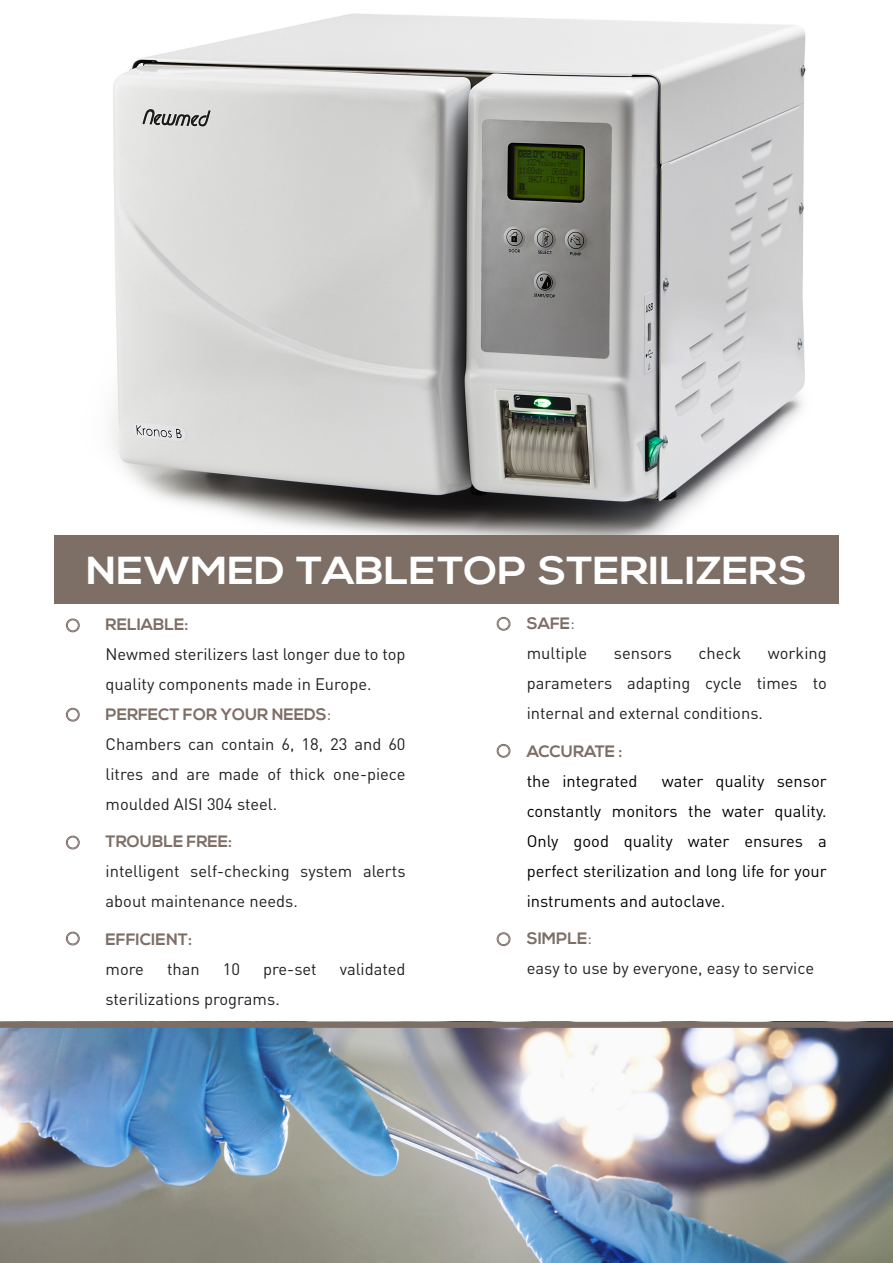
<style>
.page{position:relative;width:893px;height:1263px;background:#fff}
.page>*{position:absolute;margin:0;border:0;box-sizing:border-box;transform-origin:0 0}
.t1{font:700 39px "Nexa";color:#fff;scale:1.1 1}
.t2{font:16.5px/30px "DIN";color:#231f20}
.t3{font:16.5px/30px "DIN";color:#000;text-align:justify}
.t4{font:700 16.5px "Nexa";color:#7d6e66}
.s1{font-family:"DIN";font-weight:400}
</style>
<div class="page">
<img style="left:0;top:1028px;width:893px;height:235px">
<img style="left:112px;top:13px;width:694px;height:522px">
<div style="left:54px;top:535px;width:785px;height:68px;background:#7d6e66"></div>
<div style="left:0;top:1022px;width:893px;height:6px;background:#7d6e66"></div>
<div style="left:66px;top:619px;width:13px;height:13px;border:1px solid #7d6e66;border-radius:50%"></div>
<div style="left:67px;top:619px;width:12px;height:12px;border:1px solid #7d6e66;border-radius:50%"></div>
<div style="left:66px;top:708px;width:13px;height:13px;border:1px solid #7d6e66;border-radius:50%"></div>
<div style="left:67px;top:709px;width:12px;height:11px;border:1px solid #7d6e66;border-radius:50%"></div>
<div style="left:66px;top:836px;width:13px;height:13px;border:1px solid #7d6e66;border-radius:50%"></div>
<div style="left:67px;top:837px;width:12px;height:11px;border:1px solid #7d6e66;border-radius:50%"></div>
<div style="left:497px;top:617px;width:13px;height:13px;border:1px solid #7d6e66;border-radius:50%"></div>
<div style="left:498px;top:618px;width:11px;height:12px;border:1px solid #7d6e66;border-radius:50%"></div>
<div style="left:497px;top:744px;width:13px;height:13px;border:1px solid #7d6e66;border-radius:50%"></div>
<div style="left:498px;top:745px;width:11px;height:12px;border:1px solid #7d6e66;border-radius:50%"></div>
<div style="left:66px;top:932px;width:13px;height:13px;border:1px solid #7d6e66;border-radius:50%"></div>
<div style="left:67px;top:933px;width:12px;height:11px;border:1px solid #7d6e66;border-radius:50%"></div>
<div style="left:497px;top:932px;width:13px;height:14px;border:1px solid #7d6e66;border-radius:50%"></div>
<div style="left:498px;top:933px;width:11px;height:12px;border:1px solid #7d6e66;border-radius:50%"></div>
<p class="t1" style="left:86px;top:548px;width:657px">NEWMED TABLETOP STERILIZERS</p>
<p class="t4" style="left:106px;top:614px;width:84px">RELIABLE:</p>
<p class="t2" style="left:106px;top:638px;width:301px">Newmed sterilizers last longer due to top quality components made in Europe.</p>
<p class="t4" style="left:106px;top:704px;width:227px">PERFECT FOR YOUR NEEDS<span class="s1">:</span></p>
<p class="t2" style="left:106px;top:728px;width:301px;text-align:justify">Chambers can contain 6, 18, 23 and 60 litres and are made of thick one-piece moulded AISI 304 steel.</p>
<p class="t4" style="left:106px;top:832px;width:128px">TROUBLE FREE:</p>
<p class="t2" style="left:106px;top:856px;width:301px">intelligent self-checking system alerts about maintenance needs.</p>
<p class="t4" style="left:106px;top:929px;width:88px">EFFICIENT:</p>
<p class="t2" style="left:106px;top:953px;width:40px">more</p>
<p class="t2" style="left:167px;top:953px;width:34px">than</p>
<p class="t2" style="left:223px;top:953px;width:19px">10</p>
<p class="t2" style="left:263px;top:953px;width:55px">pre-set</p>
<p class="t2" style="left:340px;top:953px;width:67px">validated</p>
<p class="t2" style="left:106px;top:983px;width:176px">sterilizations programs.</p>
<p class="t4" style="left:527px;top:614px;width:50px">SAFE<span class="s1">:</span></p>
<p class="t2" style="left:527px;top:638px;width:62px">multiple</p>
<p class="t2" style="left:614px;top:638px;width:60px">sensors</p>
<p class="t2" style="left:698px;top:638px;width:45px">check</p>
<p class="t2" style="left:527px;top:638px;width:301px;text-align:justify;text-indent:241px">working parameters adapting cycle times to internal and external conditions.</p>
<p class="t4" style="left:527px;top:741px;width:97px">ACCURATE :</p>
<p class="t3" style="left:527px;top:765px;width:112px">the integrated</p>
<p class="t3" style="left:527px;top:765px;width:301px;text-indent:135px">water quality sensor constantly monitors the water quality.<br>Only good quality water ensures a perfect sterilization and long life for your instruments and autoclave.</p>
<p class="t4" style="left:527px;top:929px;width:67px">SIMPLE<span class="s1">:</span></p>
<p class="t2" style="left:527px;top:953px;width:289px">easy to use by everyone, easy to service</p>
</div>
